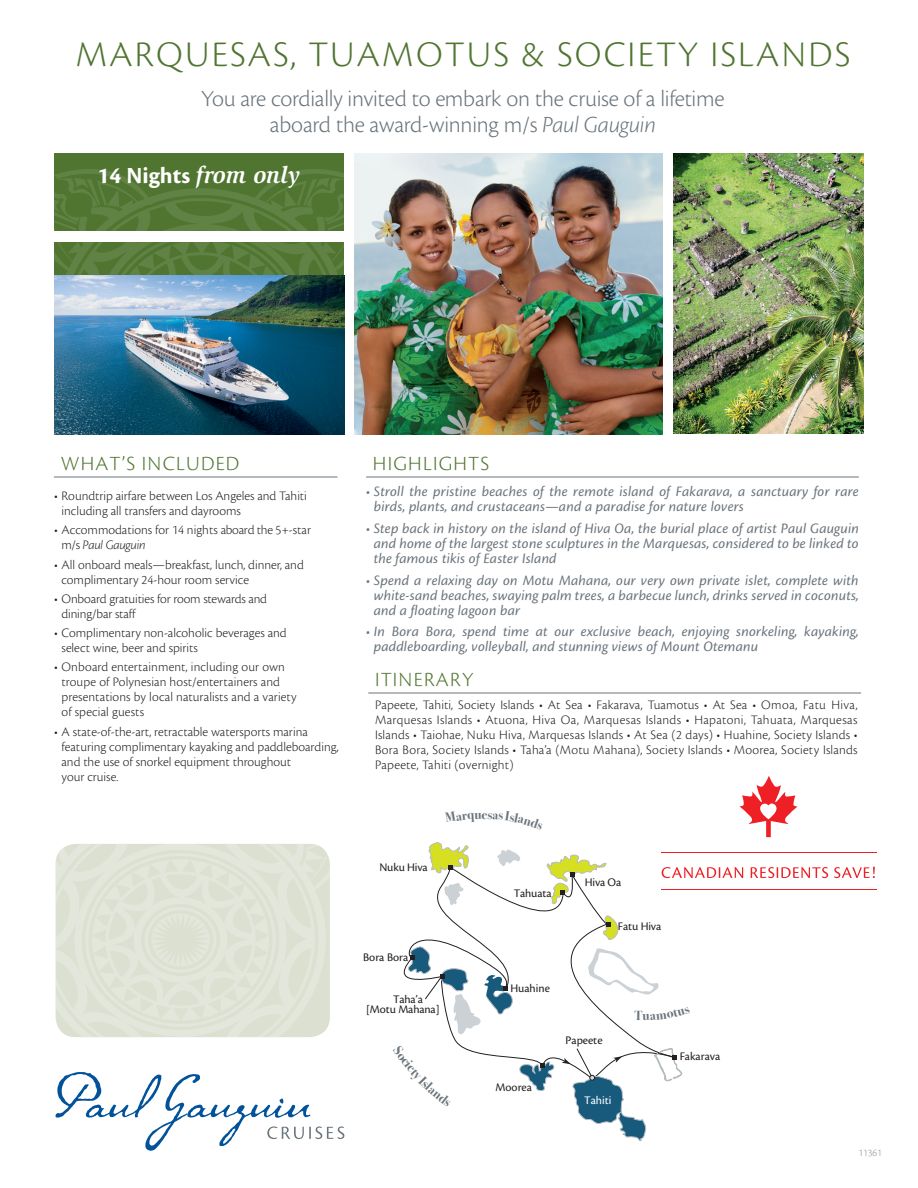
<style>
.page{position:relative;width:918px;height:1188px;background:#fff}
.page>*{position:absolute;margin:0;border:0;box-sizing:border-box;transform-origin:0 0}
.Headlines__Itin_Name{font:300 37.5px "Cronos Pro";letter-spacing:.06em;color:#4f7530}
.t1{font:300 24px/25.5px "Cronos Pro";letter-spacing:-.015em;color:#6a747b;text-align:center}
.t2{font:700 24px "Cronos Pro";letter-spacing:.005em;color:#fff}
.subheads{font:300 21px "Cronos Pro";letter-spacing:.06em;color:#4f7530}
.t3{font:italic 15px/15px "Cronos Pro";letter-spacing:.01em;color:#6a747b}
.t4{font:300 13.5px/15px "Cronos Pro";color:#231f20}
.t5{font:12.15px/10.8px "Cronos Pro";letter-spacing:-.01em;color:#231f20}
.t6{font:12.15px "Cronos Pro";color:#fff}
.t7{font:300 10.5px "Cronos Pro";color:#939598}
.s1{font-style:italic}
.s2{font-family:"Slimbach Std";font-style:italic}
</style>
<div class="page">
<svg style="left:56px;top:1072px;width:288px;height:79px"></svg>
<div style="left:56px;top:844px;width:274px;height:193px;background:#dfe3d6"></div>
<svg style="left:305px;top:844px;width:25px;height:1px"></svg>
<svg style="left:54px;top:153px;width:290px;height:78px;background:#547836"></svg>
<hr style="left:368px;top:693px;width:493px;height:1px;background:#6a747b">
<hr style="left:366px;top:477px;width:493px;height:1px;background:#6a747b">
<hr style="left:54px;top:477px;width:284px;height:1px;background:#6a747b">
<svg style="left:54px;top:242px;width:290px;height:33px;background:#587b3a"></svg>
<img style="left:355px;top:153px;width:308px;height:281px">
<img style="left:54px;top:275px;width:290px;height:159px">
<img style="left:673px;top:153px;width:191px;height:280px">
<hr style="left:661px;top:852px;width:215px;height:1px;background:#ee2026">
<hr style="left:661px;top:890px;width:215px;height:1px;background:#ee2026">
<svg style="left:834px;top:867px;width:41px;height:11px"></svg>
<svg style="left:403px;top:776px;width:425px;height:366px"></svg>
<p class="Headlines__Itin_Name" style="left:76px;top:33px;width:776px">MARQUESAS, TUAMOTUS &amp; SOCIETY ISLANDS</p>
<p class="t1" style="left:201px;top:86px;width:525px">You are cordially invited to embark on the cruise of a lifetime aboard the award-winning m/s <span class="s1">Paul Gauguin</span></p>
<p class="t2" style="left:98px;top:162px;width:204px">14 Nights <span class="s2">from only</span></p>
<p class="subheads" style="left:61px;top:451px;width:180px">WHAT’S INCLUDED</p>
<p class="subheads" style="left:373px;top:451px;width:118px">HIGHLIGHTS</p>
<p class="t4" style="left:62px;top:488px;width:247px;text-indent:-8px">• Roundtrip airfare between Los Angeles and Tahiti including all transfers and dayrooms</p>
<p class="t4" style="left:62px;top:522px;width:251px;text-indent:-8px">• Accommodations for 14 nights aboard the 5+-star m/s <span class="s1">Paul Gauguin</span></p>
<p class="t4" style="left:62px;top:557px;width:244px;text-indent:-8px">• All onboard meals—breakfast, lunch, dinner, and complimentary 24-hour room service</p>
<p class="t4" style="left:62px;top:591px;width:207px;text-indent:-8px">• Onboard gratuities for room stewards and dining/bar staff</p>
<p class="t4" style="left:62px;top:625px;width:227px;text-indent:-8px">• Complimentary non-alcoholic beverages and select wine, beer and spirits</p>
<p class="t4" style="left:62px;top:660px;width:237px;text-indent:-8px">• Onboard entertainment, including our own troupe of Polynesian host/entertainers and presentations by local naturalists and a variety of special guests</p>
<p class="t4" style="left:62px;top:724px;width:279px;text-indent:-8px">• A state-of-the-art, retractable watersports marina featuring complimentary kayaking and paddleboarding, and the use of snorkel equipment throughout<br>your cruise.</p>
<p class="t3" style="left:374px;top:484px;width:487px;text-indent:-8px">• Stroll the pristine beaches of the remote island of Fakarava, a sanctuary for rare birds, plants, and crustaceans—and a paradise for nature lovers</p>
<p class="t3" style="left:374px;top:521px;width:487px;text-align:justify;text-indent:-8px">• Step back in history on the island of Hiva Oa, the burial place of artist Paul Gauguin and home of the largest stone sculptures in the Marquesas, considered to be linked to the famous tikis of Easter Island</p>
<p class="t3" style="left:374px;top:573px;width:486px;text-align:justify;text-indent:-8px">• Spend a relaxing day on Motu Mahana, our very own private islet, complete with white-sand beaches, swaying palm trees, a barbecue lunch, drinks served in coconuts, and a floating lagoon bar</p>
<p class="t3" style="left:374px;top:624px;width:487px;text-indent:-8px">• In Bora Bora, spend time at our exclusive beach, enjoying snorkeling, kayaking, paddleboarding, volleyball, and stunning views of Mount Otemanu</p>
<p class="subheads" style="left:375px;top:667px;width:100px">ITINERARY</p>
<p class="t4" style="left:375px;top:697px;width:484px;text-align:justify">Papeete, Tahiti, Society Islands • At Sea • Fakarava, Tuamotus • At Sea • Omoa, Fatu Hiva, Marquesas Islands • Atuona, Hiva Oa, Marquesas Islands • Hapatoni, Tahuata, Marquesas Islands • Taiohae, Nuku Hiva, Marquesas Islands • At Sea (2 days) • Huahine, Society Islands • Bora Bora, Society Islands • Taha’a (Motu Mahana), Society Islands • Moorea, Society Islands Papeete, Tahiti (overnight)</p>
<p class="t5" style="left:379px;top:862px;width:50px">Nuku Hiva</p>
<p class="t5" style="left:363px;top:952px;width:47px">Bora Bora</p>
<p class="t5" style="left:366px;top:993px;width:75px;text-indent:27px">Taha’a [Motu Mahana]</p>
<p class="t5" style="left:514px;top:888px;width:39px">Tahuata</p>
<p class="t5" style="left:585px;top:876px;width:38px">Hiva Oa</p>
<p class="t5" style="left:618px;top:921px;width:45px">Fatu Hiva</p>
<p class="t5" style="left:510px;top:983px;width:41px">Huahine</p>
<p class="t5" style="left:495px;top:1082px;width:38px">Moorea</p>
<p class="t5" style="left:566px;top:1035px;width:39px">Papeete</p>
<p class="t6" style="left:584px;top:1093px;width:29px">Tahiti</p>
<p class="t5" style="left:680px;top:1051px;width:42px">Fakarava</p>
<p class="t7" style="left:859px;top:1146px;width:25px">11361</p>
</div>
